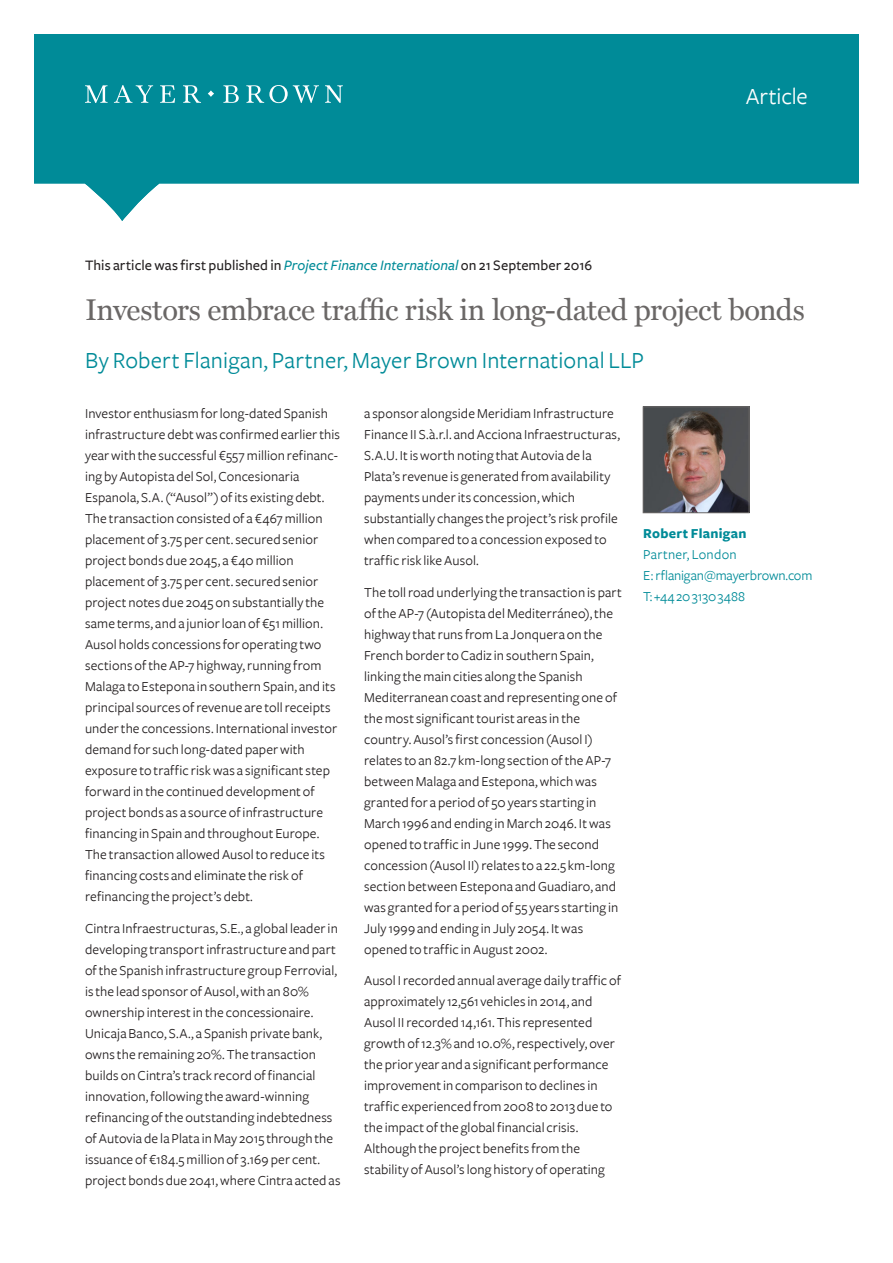
<style>
.page{position:relative;width:893px;height:1263px;background:#fff}
.page>*{position:absolute;margin:0;border:0;box-sizing:border-box;transform-origin:0 0}
.M_roman______title_2{font:30px "Miller Text";letter-spacing:-.015em;color:#6a6766}
.M_roman______title_2-2{font:24px "Freight Sans";letter-spacing:.005em;color:#008b98}
.F_book______document{font:24px "Freight Sans";letter-spacing:-.005em;color:#fff}
.Headings_L1_Subhead{font:500 15px "Freight Sans";letter-spacing:.005em;color:#231f20}
.Body_copy{font:14.25px/21px "Freight Sans";letter-spacing:.01em;color:#231f20}
.Body_copy_italic{font:14.25px/21px "Freight Sans";letter-spacing:-.005em;color:#008b98}
.s1{font-style:italic;color:#008b98}
.s2{font-weight:700}
</style>
<div class="page">
<img style="left:645px;top:409px;width:102px;height:102px">
<div style="left:643px;top:407px;width:106px;height:106px;border:1px solid #6a6766"></div>
<svg style="left:34px;top:34px;width:825px;height:187px;fill:#008b98"></svg>
<svg style="left:85px;top:85px;width:258px;height:18px;background:#38a4ae"></svg>
<p class="Headings_L1_Subhead" style="left:85px;top:257px;width:509px">This article was first published in <span class="s1">Project Finance International</span> on 21 September 2016</p>
<p class="F_book______document" style="left:746px;top:83px;width:64px">Article</p>
<p class="M_roman______title_2" style="left:85px;top:292px;width:721px">Investors embrace traffic risk in long-dated project bonds</p>
<p class="M_roman______title_2-2" style="left:85px;top:348px;width:560px">By Robert Flanigan, Partner, Mayer Brown International LLP</p>
<p class="Body_copy" style="left:85px;top:403px;width:256px">Investor enthusiasm for long-dated Spanish infrastructure debt was confirmed earlier this year with the successful €557 million refinanc&shy;ing by Autopista del Sol, Concesionaria Espanola, S.A. (“Ausol”) of its existing debt.<br>The transaction consisted of a €467 million placement of 3.75 per cent. secured senior project bonds due 2045, a €40 million placement of 3.75 per cent. secured senior project notes due 2045 on substantially the same terms, and a junior loan of €51 million.<br>Ausol holds concessions for operating two sections of the AP-7 highway, running from Malaga to Estepona in southern Spain, and its principal sources of revenue are toll receipts under the concessions. International investor demand for such long-dated paper with exposure to traffic risk was a significant step forward in the continued development of project bonds as a source of infrastructure financing in Spain and throughout Europe.<br>The transaction allowed Ausol to reduce its financing costs and eliminate the risk of refinancing the project’s debt.</p>
<p class="Body_copy" style="left:85px;top:918px;width:257px">Cintra Infraestructuras, S.E., a global leader in developing transport infrastructure and part of the Spanish infrastructure group Ferrovial, is the lead sponsor of Ausol, with an 80% ownership interest in the concessionaire.<br>Unicaja Banco, S.A., a Spanish private bank, owns the remaining 20%. The transaction builds on Cintra’s track record of financial innovation, following the award-winning refinancing of the outstanding indebtedness of Autovia de la Plata in May 2015 through the issuance of €184.5 million of 3.169 per cent. project bonds due 2041, where Cintra acted as</p>
<p class="Body_copy" style="left:364px;top:403px;width:257px">a sponsor alongside Meridiam Infrastructure Finance II S.à.r.l. and Acciona Infraestructuras, S.A.U. It is worth noting that Autovia de la Plata’s revenue is generated from availability payments under its concession, which substantially changes the project’s risk profile when compared to a concession exposed to traffic risk like Ausol.</p>
<p class="Body_copy" style="left:364px;top:582px;width:259px">The toll road underlying the transaction is part of the AP-7 (Autopista del Mediterráneo), the highway that runs from La Jonquera on the French border to Cadiz in southern Spain, linking the main cities along the Spanish Mediterranean coast and representing one of the most significant tourist areas in the country. Ausol’s first concession (Ausol I) relates to an 82.7 km-long section of the AP-7 between Malaga and Estepona, which was granted for a period of 50 years starting in March 1996 and ending in March 2046. It was opened to traffic in June 1999. The second concession (Ausol II) relates to a 22.5 km-long section between Estepona and Guadiaro, and was granted for a period of 55 years starting in July 1999 and ending in July 2054. It was opened to traffic in August 2002.</p>
<p class="Body_copy" style="left:364px;top:970px;width:258px">Ausol I recorded annual average daily traffic of approximately 12,561 vehicles in 2014, and Ausol II recorded 14,161. This represented growth of 12.3% and 10.0%, respectively, over the prior year and a significant performance improvement in comparison to declines in traffic experienced from 2008 to 2013 due to the impact of the global financial crisis.<br>Although the project benefits from the stability of Ausol’s long history of operating</p>
<p class="Body_copy_italic" style="left:643px;top:523px;width:171px"><span class="s2">Robert Flanigan<br></span>Partner, London<br>E: rflanigan@mayerbrown.com<br>T: +44 20 3130 3488</p>
</div>
